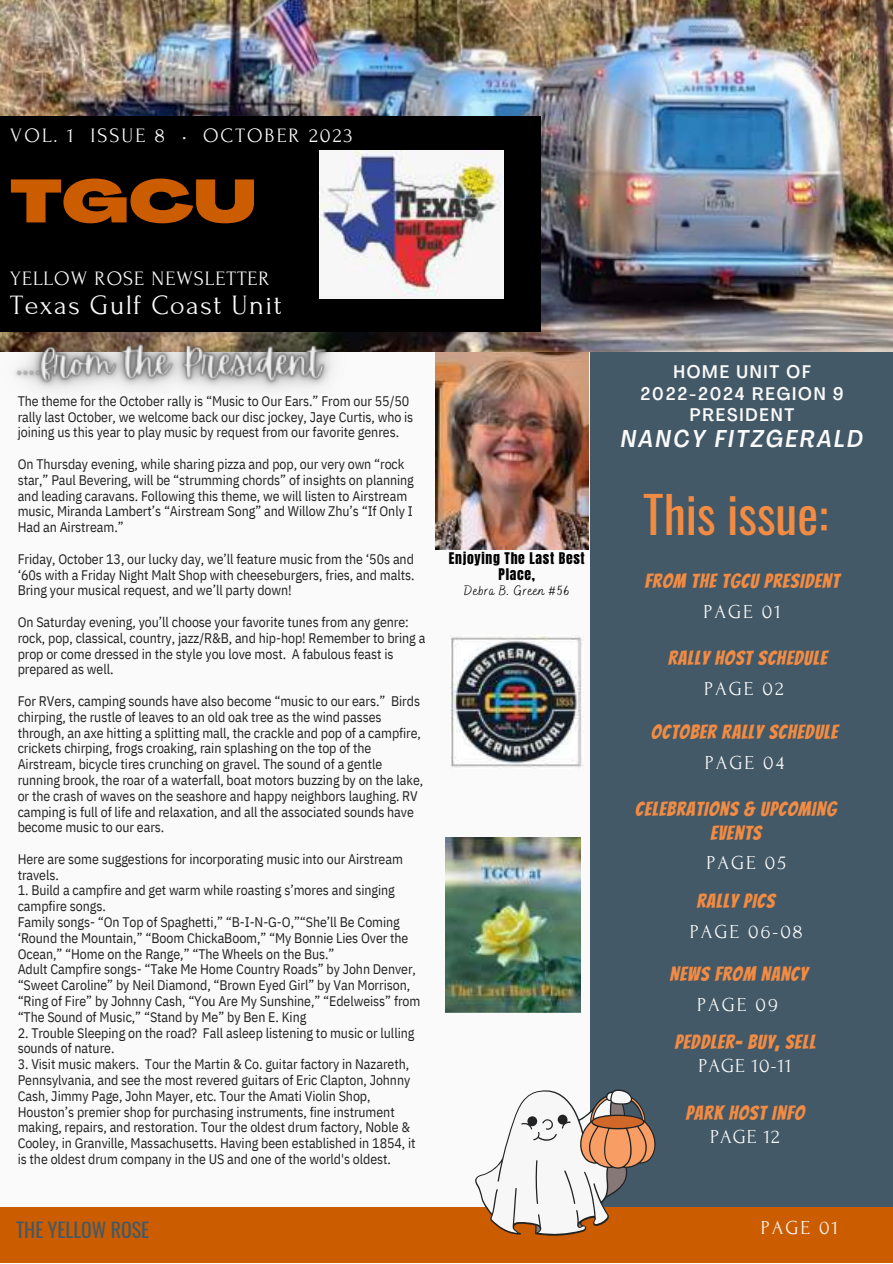
<style>
.page{position:relative;width:893px;height:1264px;background:#fff}
.page>*{position:absolute;margin:0;border:0;box-sizing:border-box;transform-origin:0 0}
.t1{font:900 59.7px "Agrandir Grand";color:#cc5c00}
.t2{font:49.65px "Oswald";color:#f28b43}
.t3{font:27.9px "Forum";letter-spacing:.05em;color:#fafafa}
.t4{font:italic 500 condensed 24px "Agrandir";letter-spacing:.1em;color:#fafafa}
.t5{font:20.4px "Forum";letter-spacing:.1em;color:#fafafa}
.t6{font:20.4px "Forum";letter-spacing:.05em;color:#fafafa}
.t7{font:19.8px/23.5px "Bangers";letter-spacing:.05em;color:#f28b43;text-align:center}
.t8{font:19.8px "Forum";letter-spacing:.1em;color:#fafafa}
.t9{font:19.8px "Oswald";color:#435967}
.t10{font:500 condensed 18px/21.3px "Agrandir";letter-spacing:.1em;color:#fafafa;text-align:center}
.t11{font:13.8px/15.8px "IBM Plex Sans Cond";letter-spacing:-.005em;color:#222}
.t12{font:13.65px/16.2px "Anton";letter-spacing:.05em;color:#000;text-align:center}
.t13{font:13.65px "Bakerie Smooth";letter-spacing:.05em;color:#000}
</style>
<div class="page">
<div style="left:0;top:0;width:892px;height:1262px;background:#fafafa"></div>
<div style="left:590px;top:342px;width:302px;height:874px;background:#435967"></div>
<img style="left:0;top:0;width:892px;height:351px">
<div style="left:0;top:116px;width:541px;height:216px;background:#000"></div>
<div style="left:0;top:1207px;width:892px;height:55px;background:#cc5c00"></div>
<img style="left:450px;top:636px;width:132px;height:132px">
<img style="left:445px;top:837px;width:135px;height:175px">
<img style="left:435px;top:352px;width:153px;height:197px">
<img style="left:320px;top:151px;width:183px;height:147px">
<svg style="left:475px;top:1089px;width:181px;height:146px"></svg>
<img style="left:0;top:295px;width:374px;height:95px">
<h3 class="t5" style="left:10px;top:124px;width:343px">VOL. 1 ISSUE 8 • OCTOBER 2023</h3>
<h1 class="t1" style="left:10px;top:162px;width:247px">TGCU</h1>
<h3 class="t6" style="left:10px;top:267px;width:261px">YELLOW ROSE NEWSLETTER</h3>
<h3 class="t3" style="left:10px;top:290px;width:273px">Texas Gulf Coast Unit</h3>
<p class="t11" style="left:18px;top:392px;width:397px">The theme for the October rally is “Music to Our Ears.” From our 55/50 rally last October, we welcome back our disc jockey, Jaye Curtis, who is joining us this year to play music by request from our favorite genres.</p>
<p class="t11" style="left:18px;top:455px;width:397px">On Thursday evening, while sharing pizza and pop, our very own “rock star,” Paul Bevering, will be “strumming chords” of insights on planning and leading caravans. Following this theme, we will listen to Airstream music, Miranda Lambert’s “Airstream Song” and Willow Zhu’s “If Only I Had an Airstream.”</p>
<p class="t11" style="left:18px;top:550px;width:398px;text-align:justify">Friday, October 13, our lucky day, we’ll feature music from the ‘50s and ‘60s with a Friday Night Malt Shop with cheeseburgers, fries, and malts.<br>Bring your musical request, and we’ll party down!</p>
<p class="t11" style="left:18px;top:613px;width:409px">On Saturday evening, you’ll choose your favorite tunes from any genre: rock, pop, classical, country, jazz/R&amp;B, and hip-hop! Remember to bring a prop or come dressed in the style you love most. A fabulous feast is prepared as well.</p>
<p class="t11" style="left:18px;top:692px;width:407px">For RVers, camping sounds have also become “music to our ears.” Birds chirping, the rustle of leaves to an old oak tree as the wind passes through, an axe hitting a splitting mall, the crackle and pop of a campfire, crickets chirping, frogs croaking, rain splashing on the top of the Airstream, bicycle tires crunching on gravel. The sound of a gentle running brook, the roar of a waterfall, boat motors buzzing by on the lake, or the crash of waves on the seashore and happy neighbors laughing. RV camping is full of life and relaxation, and all the associated sounds have become music to our ears.</p>
<p class="t11" style="left:18px;top:850px;width:387px">Here are some suggestions for incorporating music into our Airstream travels.</p>
<p class="t11" style="left:18px;top:881px;width:404px">1. Build a campfire and get warm while roasting s’mores and singing campfire songs.<br>Family songs- “On Top of Spaghetti,” “B-I-N-G-O,”“She’ll Be Coming ‘Round the Mountain,” “Boom ChickaBoom,” “My Bonnie Lies Over the Ocean,” “Home on the Range,” “The Wheels on the Bus.”<br>Adult Campfire songs- “Take Me Home Country Roads” by John Denver, “Sweet Caroline” by Neil Diamond, “Brown Eyed Girl” by Van Morrison, “Ring of Fire” by Johnny Cash, “You Are My Sunshine,” “Edelweiss” from “The Sound of Music,” “Stand by Me” by Ben E. King</p>
<p class="t11" style="left:18px;top:1023px;width:398px">2. Trouble Sleeping on the road? Fall asleep listening to music or lulling sounds of nature.</p>
<p class="t11" style="left:18px;top:1055px;width:399px">3. Visit music makers. Tour the Martin &amp; Co. guitar factory in Nazareth, Pennsylvania, and see the most revered guitars of Eric Clapton, Johnny Cash, Jimmy Page, John Mayer, etc. Tour the Amati Violin Shop, Houston’s premier shop for purchasing instruments, fine instrument making, repairs, and restoration. Tour the oldest drum factory, Noble &amp; Cooley, in Granville, Massachusetts. Having been established in 1854, it is the oldest drum company in the US and one of the world's oldest.</p>
<p class="t12" style="left:449px;top:551px;width:137px">Enjoying The Last Best<br>Place,</p>
<p class="t13" style="left:464px;top:582px;width:107px">Debra B. Green #56</p>
<h3 class="t10" style="left:640px;top:361px;width:205px">HOME UNIT OF<br>2022-2024 REGION 9<br>PRESIDENT</h3>
<h3 class="t4" style="left:620px;top:423px;width:244px">NANCY FITZGERALD</h3>
<h2 class="t2" style="left:643px;top:470px;width:186px">This issue:</h2>
<h3 class="t7" style="left:644px;top:567px;width:196px">FROM THE TGCU PRESIDENT</h3>
<h3 class="t8" style="left:703px;top:601px;width:79px">PAGE 01</h3>
<h3 class="t7" style="left:668px;top:644px;width:160px">RALLY HOST SCHEDULE</h3>
<h3 class="t8" style="left:704px;top:678px;width:81px">PAGE 02</h3>
<h3 class="t7" style="left:651px;top:718px;width:188px">OCTOBER RALLY SCHEDULE</h3>
<h3 class="t8" style="left:704px;top:751px;width:81px">PAGE 04</h3>
<h3 class="t7" style="left:635px;top:795px;width:202px">CELEBRATIONS &amp; UPCOMING<br>EVENTS</h3>
<h3 class="t8" style="left:706px;top:852px;width:81px">PAGE 05</h3>
<h3 class="t7" style="left:696px;top:887px;width:79px">RALLY PICS</h3>
<h3 class="t8" style="left:689px;top:920px;width:114px">PAGE 06-08</h3>
<h3 class="t7" style="left:669px;top:961px;width:139px">NEWS FROM NANCY</h3>
<h3 class="t8" style="left:697px;top:994px;width:82px">PAGE 09</h3>
<h3 class="t7" style="left:674px;top:1029px;width:142px">PEDDLER- BUY, SELL</h3>
<h3 class="t8" style="left:698px;top:1054px;width:95px">PAGE 10-11</h3>
<h3 class="t7" style="left:685px;top:1099px;width:120px">PARK HOST INFO</h3>
<h3 class="t8" style="left:710px;top:1125px;width:71px">PAGE 12</h3>
<h3 class="t9" style="left:16px;top:1211px;width:135px">THE YELLOW ROSE</h3>
<h3 class="t8" style="left:760px;top:1217px;width:79px">PAGE 01</h3>
</div>
